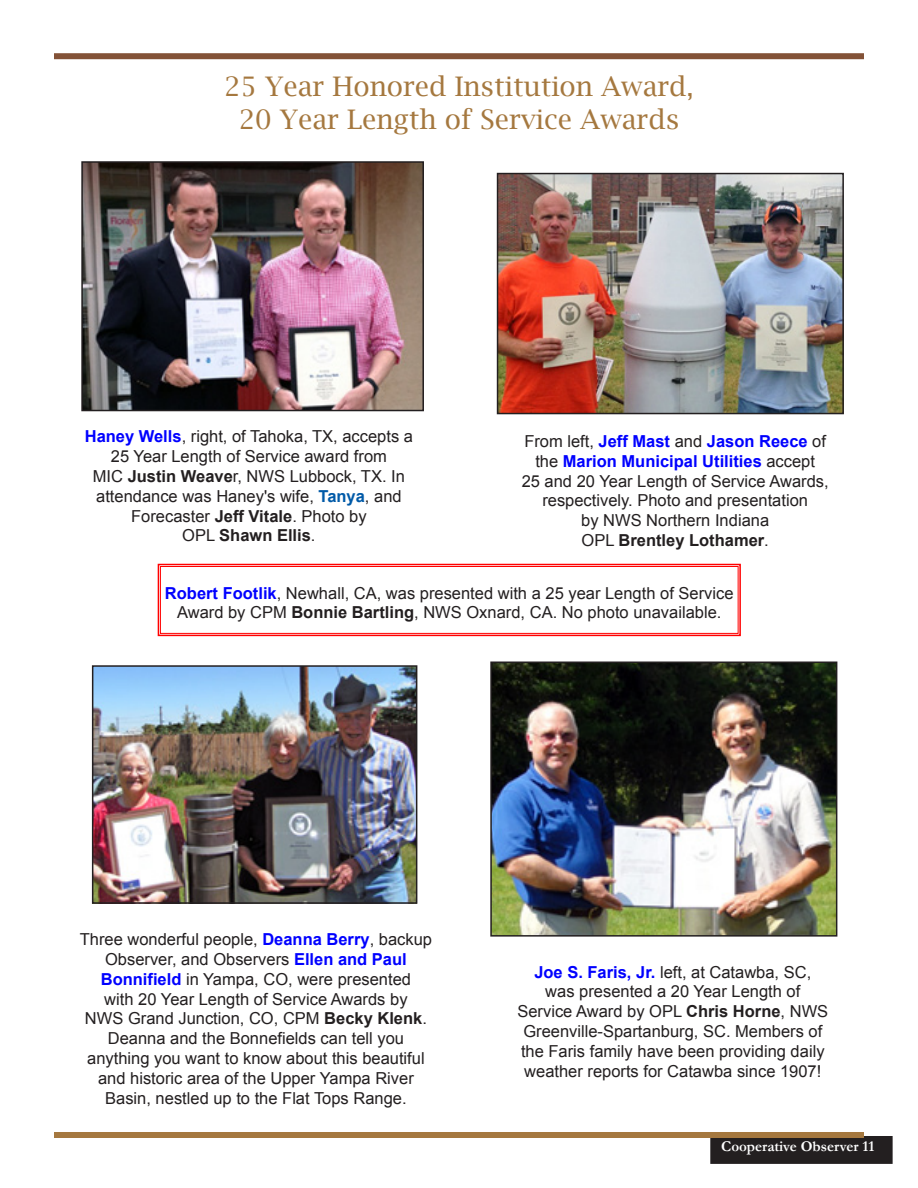
<style>
.page{position:relative;width:918px;height:1188px;background:#fff}
.page>*{position:absolute;margin:0;border:0;box-sizing:border-box;transform-origin:0 0}
.Headline{font:27px/32.4px "Lucida Bright";color:#a5783f;text-align:center}
.cap1{font:16.5px/19.8px "Arial";color:#231f20;text-align:center}
.t1{font:700 15px "Garamond";color:#fff}
.s1{font-weight:700;color:#00f}
.s2{font-weight:700}
.s3{font-weight:700;color:#015aa8}
</style>
<div class="page">
<div style="left:711px;top:1137px;width:181px;height:26px;background:#231f20"></div>
<div style="left:710px;top:1136px;width:183px;height:28px;border:2px solid #231f20"></div>
<div style="left:54px;top:1132px;width:810px;height:6px;background:#a5783f"></div>
<div style="left:54px;top:53px;width:810px;height:6px;background:#835237"></div>
<img style="left:500px;top:176px;width:341px;height:235px">
<div style="left:497px;top:173px;width:347px;height:241px;border:2px solid #231f20"></div>
<img style="left:95px;top:668px;width:319px;height:233px">
<div style="left:92px;top:665px;width:325px;height:239px;border:2px solid #231f20"></div>
<img style="left:493px;top:665px;width:341px;height:269px">
<div style="left:490px;top:662px;width:347px;height:275px;border:2px solid #231f20"></div>
<svg style="left:157px;top:563px;width:584px;height:74px"></svg>
<div style="left:160px;top:566px;width:578px;height:68px;border:1px solid #f00"></div>
<img style="left:84px;top:164px;width:337px;height:244px">
<div style="left:81px;top:161px;width:343px;height:250px;border:2px solid #231f20"></div>
<p class="Headline" style="left:224px;top:71px;width:471px">25 Year Honored Institution Award,<br>20 Year Length of Service Awards</p>
<p class="cap1" style="left:85px;top:427px;width:330px"><span class="s1">Haney Wells</span>, right, of Tahoka, TX, accepts a 25 Year Length of Service award from<br>MIC <span class="s2">Justin Weave</span>r, NWS Lubbock, TX. In attendance was Haney's wife, <span class="s3">Tanya</span>, and Forecaster <span class="s2">Jeff Vitale</span>. Photo by<br>OPL <span class="s2">Shawn Ellis</span>.</p>
<p class="cap1" style="left:522px;top:431px;width:308px">From left, <span class="s1">Jeff Mast</span> and <span class="s1">Jason Reece</span> of the <span class="s1">Marion Municipal Utilities</span> accept<br>25 and 20 Year Length of Service Awards, respectively. Photo and presentation<br>by NWS Northern Indiana<br>OPL <span class="s2">Brentley Lothamer</span>.</p>
<p class="cap1" style="left:165px;top:583px;width:570px"><span class="s1">Robert Footlik</span>, Newhall, CA, was presented with a 25 year Length of Service<br>Award by CPM <span class="s2">Bonnie Bartling</span>, NWS Oxnard, CA. No photo unavailable.</p>
<p class="cap1" style="left:80px;top:930px;width:354px">Three wonderful people, <span class="s1">Deanna Berry</span>, backup Observer, and Observers <span class="s1">Ellen and Paul Bonnifield</span> in Yampa, CO, were presented<br>with 20 Year Length of Service Awards by<br>NWS Grand Junction, CO, CPM <span class="s2">Becky Klenk</span>.<br>Deanna and the Bonnefields can tell you anything you want to know about this beautiful and historic area of the Upper Yampa River Basin, nestled up to the Flat Tops Range.</p>
<p class="cap1" style="left:517px;top:962px;width:312px"><span class="s1">Joe S. Faris, Jr.</span> left, at Catawba, SC,<br>was presented a 20 Year Length of Service Award by OPL <span class="s2">Chris Horne</span>, NWS Greenville-Spartanburg, SC. Members of the Faris family have been providing daily weather reports for Catawba since 1907!</p>
<p class="t1" style="left:721px;top:1136px;width:155px">Cooperative Observer 11</p>
</div>
